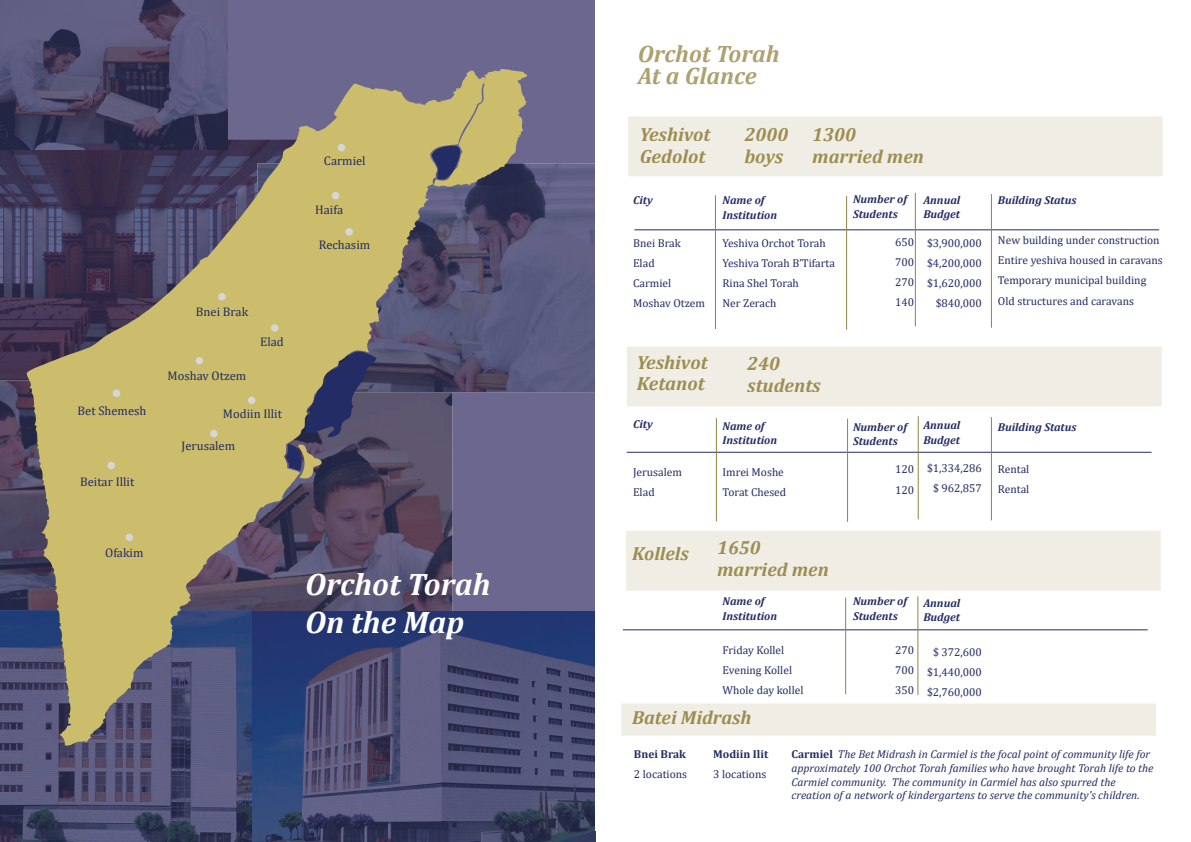
<style>
.page{position:relative;width:1191px;height:842px;background:#fff}
.page>*{position:absolute;margin:0;border:0;box-sizing:border-box;transform-origin:0 0}
.t1{font:italic 700 31.2px/37.4px "Cambria";color:#fff}
.t2{font:italic 700 23.9px/21.9px "Cambria";color:#aea16f}
.t3{font:italic 700 19.1px/21.9px "Cambria";color:#9c8d51}
.t4{font:italic 700 19px/21.9px "Cambria";color:#9c8d51}
.t5{font:12.5px "Cambria";color:#232c64}
.t6{font:11.5px/20px "Cambria";color:#232c64}
.t7{font:italic 11.5px/13.7px "Cambria";color:#232c64}
.t8{font:italic 700 11.5px/14.3px "Cambria";color:#232c64}
.t9{font:700 11.5px "Cambria";color:#232c64}
.s1{font-weight:700;font-style:normal}
</style>
<div class="page">
<div style="left:227px;top:0;width:368px;height:610px;background:#6b678e"></div>
<img style="left:0;top:381px;width:27px;height:229px">
<img style="left:0;top:149px;width:27px;height:232px">
<img style="left:485px;top:163px;width:110px;height:229px">
<img style="left:0;top:610px;width:595px;height:232px">
<img style="left:0;top:0;width:227px;height:149px">
<svg style="left:27px;top:70px;width:458px;height:676px;background:#7b756b"></svg>
<svg style="left:432px;top:69px;width:95px;height:120px;background:#a0976e"></svg>
<svg style="left:304px;top:351px;width:72px;height:87px;background:#565667"></svg>
<svg style="left:285px;top:444px;width:37px;height:37px"></svg>
<div style="left:338px;top:144px;width:7px;height:7px;background:#d6d6d5;border-radius:50%"></div>
<div style="left:332px;top:192px;width:7px;height:7px;background:#d6d6d5;border-radius:50%"></div>
<div style="left:345px;top:228px;width:8px;height:8px;background:#d6d6d5;border-radius:50%"></div>
<div style="left:218px;top:293px;width:8px;height:8px;background:#d6d6d5;border-radius:50%"></div>
<div style="left:271px;top:324px;width:7px;height:8px;background:#d6d6d5;border-radius:50%"></div>
<div style="left:195px;top:357px;width:8px;height:7px;background:#d6d6d5;border-radius:50%"></div>
<div style="left:248px;top:397px;width:7px;height:7px;background:#d6d6d5;border-radius:50%"></div>
<div style="left:113px;top:389px;width:7px;height:8px;background:#d6d6d5;border-radius:50%"></div>
<div style="left:210px;top:430px;width:8px;height:7px;background:#d6d6d5;border-radius:50%"></div>
<div style="left:107px;top:462px;width:8px;height:7px;background:#d6d6d5;border-radius:50%"></div>
<div style="left:126px;top:534px;width:7px;height:7px;background:#d6d6d5;border-radius:50%"></div>
<div style="left:627px;top:346px;width:534px;height:60px;background:#f0ede4"></div>
<div style="left:626px;top:531px;width:534px;height:60px;background:#f0ede4"></div>
<div style="left:621px;top:703px;width:535px;height:33px;background:#f0ede4"></div>
<div style="left:628px;top:116px;width:534px;height:60px;background:#f0ede4"></div>
<div style="left:641px;top:127px;width:70px;height:14px;background:#f0ede4"></div>
<div style="left:641px;top:149px;width:65px;height:14px;background:#f0ede4"></div>
<div style="left:813px;top:128px;width:43px;height:13px;background:#f0ede4"></div>
<div style="left:813px;top:150px;width:110px;height:13px;background:#f0ede4"></div>
<div style="left:632px;top:547px;width:65px;height:13px;background:#f0ede4"></div>
<div style="left:632px;top:711px;width:118px;height:13px;background:#f0ede4"></div>
<div style="left:744px;top:128px;width:44px;height:13px;background:#f0ede4"></div>
<div style="left:745px;top:149px;width:38px;height:18px;background:#f0ede4"></div>
<div style="left:718px;top:541px;width:42px;height:13px;background:#f0ede4"></div>
<div style="left:717px;top:563px;width:110px;height:13px;background:#f0ede4"></div>
<div style="left:638px;top:355px;width:70px;height:14px;background:#f0ede4"></div>
<div style="left:637px;top:378px;width:76px;height:13px;background:#f0ede4"></div>
<div style="left:747px;top:357px;width:32px;height:13px;background:#f0ede4"></div>
<div style="left:747px;top:378px;width:73px;height:14px;background:#f0ede4"></div>
<p class="t5" style="left:78px;top:404px;width:70px">Bet Shemesh</p>
<p class="t5" style="left:80px;top:474px;width:56px">Beitar Illit</p>
<p class="t5" style="left:196px;top:304px;width:54px">Bnei Brak</p>
<p class="t5" style="left:260px;top:334px;width:25px">Elad</p>
<p class="t5" style="left:167px;top:368px;width:80px">Moshav Otzem</p>
<p class="t5" style="left:223px;top:406px;width:61px">Modiin Illit</p>
<p class="t5" style="left:182px;top:438px;width:55px">Jerusalem</p>
<p class="t5" style="left:324px;top:153px;width:43px">Carmiel</p>
<p class="t5" style="left:315px;top:202px;width:29px">Haifa</p>
<p class="t5" style="left:319px;top:237px;width:53px">Rechasim</p>
<p class="t5" style="left:105px;top:545px;width:40px">Ofakim</p>
<h1 class="t1" style="left:305px;top:565px;width:187px">Orchot Torah<br>On the Map</h1>
<h2 class="t2" style="left:637px;top:43px;width:143px">Orchot Torah<br>At a Glance</h2>
<h3 class="t3" style="left:640px;top:123px;width:72px">Yeshivot<br>Gedolot</h3>
<h3 class="t3" style="left:812px;top:123px;width:45px">1300</h3>
<h3 class="t3" style="left:744px;top:123px;width:45px">2000 boys</h3>
<h3 class="t4" style="left:812px;top:145px;width:113px">married men</h3>
<p class="t8" style="left:633px;top:193px;width:21px">City</p>
<p class="t6" style="left:633px;top:233px;width:74px">Bnei Brak<br>Elad<br>Carmiel<br>Moshav Otzem</p>
<p class="t8" style="left:722px;top:193px;width:56px">Name of<br>Institution</p>
<p class="t6" style="left:722px;top:233px;width:114px">Yeshiva Orchot Torah<br>Yeshiva Torah B’Tifarta<br>Rina Shel Torah<br>Ner Zerach</p>
<p class="t8" style="left:853px;top:192px;width:55px">Number of<br>Students</p>
<p class="t6" style="left:895px;top:232px;width:21px;text-align:justify">650<br>700<br>270<br>140</p>
<p class="t8" style="left:923px;top:193px;width:38px">Annual<br>Budget</p>
<p class="t6" style="left:927px;top:233px;width:56px;text-align:right">$3,900,000 $4,200,000 $1,620,000 $840,000</p>
<p class="t8" style="left:998px;top:193px;width:80px">Building Status</p>
<p class="t6" style="left:998px;top:230px;width:166px">New building under construction<br>Entire yeshiva housed in caravans<br>Temporary municipal building<br>Old structures and caravans</p>
<h3 class="t3" style="left:637px;top:351px;width:72px">Yeshivot<br>Ketanot</h3>
<h3 class="t3" style="left:747px;top:352px;width:75px">240 students</h3>
<p class="t8" style="left:633px;top:416px;width:21px">City</p>
<p class="t6" style="left:633px;top:462px;width:50px">Jerusalem<br>Elad</p>
<h3 class="t4" style="left:632px;top:542px;width:58px">Kollels</h3>
<p class="t8" style="left:722px;top:418px;width:56px">Name of<br>Institution</p>
<p class="t6" style="left:722px;top:462px;width:65px">Imrei Moshe<br>Torat Chesed</p>
<h3 class="t4" style="left:717px;top:536px;width:113px">1650 married men</h3>
<p class="t8" style="left:722px;top:594px;width:56px">Name of<br>Institution</p>
<p class="t6" style="left:722px;top:640px;width:82px">Friday Kollel<br>Evening Kollel<br>Whole day kollel</p>
<h3 class="t4" style="left:632px;top:706px;width:121px">Batei Midrash</h3>
<p class="t8" style="left:853px;top:419px;width:55px">Number of<br>Students</p>
<p class="t6" style="left:895px;top:459px;width:21px">120<br>120</p>
<p class="t8" style="left:923px;top:418px;width:38px">Annual<br>Budget</p>
<p class="t6" style="left:927px;top:458px;width:56px;text-align:center">$1,334,286 $ 962,857</p>
<p class="t8" style="left:998px;top:419px;width:80px">Building Status</p>
<p class="t6" style="left:998px;top:458px;width:33px">Rental<br>Rental</p>
<p class="t8" style="left:853px;top:594px;width:55px">Number of<br>Students</p>
<p class="t6" style="left:895px;top:640px;width:21px;text-align:justify">270<br>700<br>350</p>
<p class="t8" style="left:923px;top:595px;width:38px">Annual<br>Budget</p>
<p class="t6" style="left:927px;top:641px;width:56px;text-align:center">$ 372,600 $1,440,000 $2,760,000</p>
<p class="t9" style="left:634px;top:747px;width:54px">Bnei Brak</p>
<p class="t6" style="left:634px;top:764px;width:55px">2 locations</p>
<p class="t9" style="left:713px;top:747px;width:56px">Modiin Ilit</p>
<p class="t6" style="left:713px;top:764px;width:55px">3 locations</p>
<p class="t7" style="left:791px;top:747px;width:363px"><span class="s1">Carmiel</span> The Bet Midrash in Carmiel is the focal point of community life for approximately 100 Orchot Torah families who have brought Torah life to the Carmiel community. The community in Carmiel has also spurred the creation of a network of kindergartens to serve the community's children.</p>
</div>
